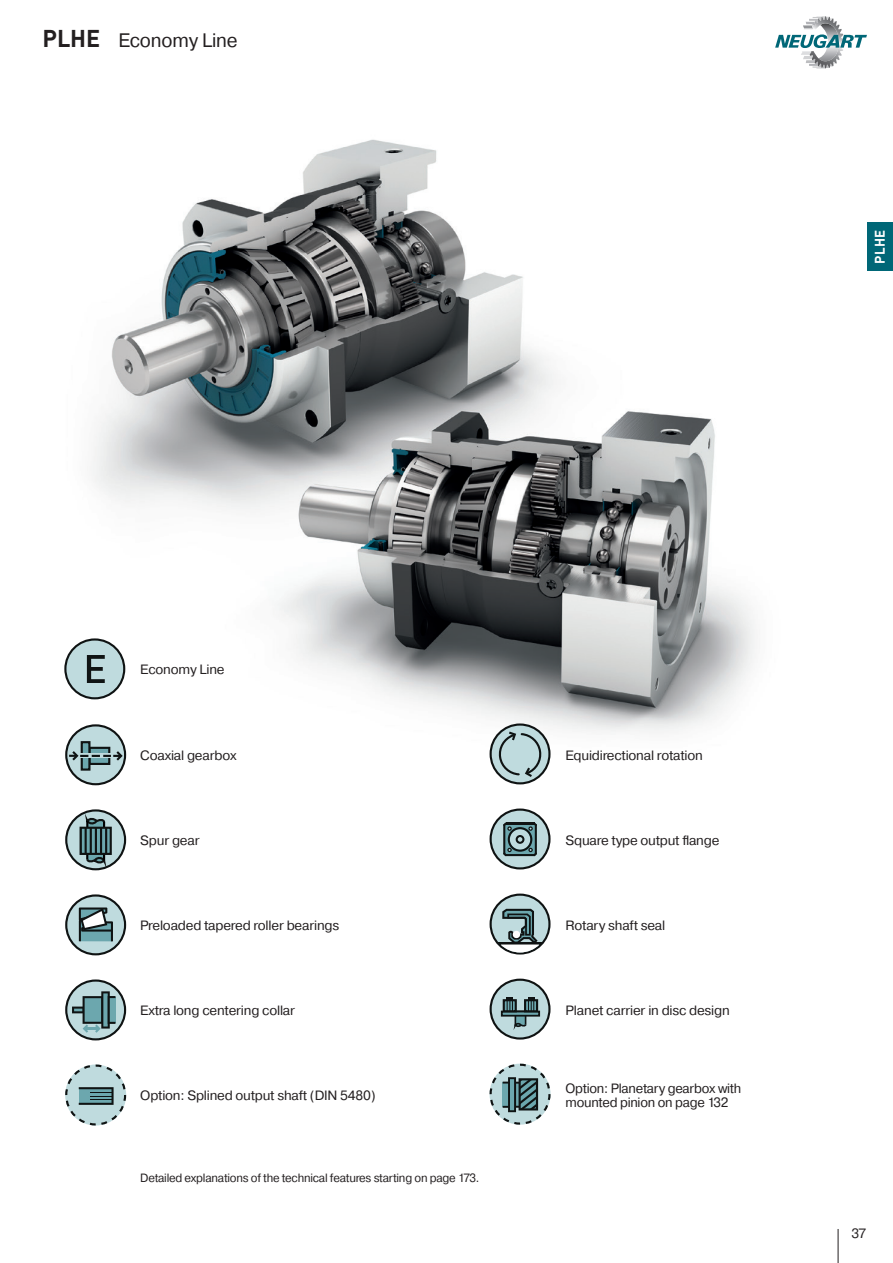
<style>
.page{position:relative;width:893px;height:1263px;background:#fff}
.page>*{position:absolute;margin:0;border:0;box-sizing:border-box;transform-origin:0 0}
.t1{font:19.5px "Pragmatica";letter-spacing:-.01em;color:#231f20}
.t2{font:700 13.8px "DIN Pro";color:#fff;scale:.96 1}
.t3{font:13.5px/14.2px "Pragmatica";letter-spacing:-.015em;color:#231f20}
.t4{font:12px "Pragmatica";letter-spacing:-.02em;color:#231f20;scale:.96 1}
.s1{font-family:"DIN Pro";font-weight:700;font-size:24px}
</style>
<div class="page">
<svg style="left:775px;top:16px;width:92px;height:53px"></svg>
<hr style="left:838px;top:1229px;width:1px;height:34px;background:#231f20">
<img style="left:64px;top:139px;width:691px;height:709px">
<div style="left:867px;top:222px;width:26px;height:49px;background:#006777"></div>
<div style="left:65px;top:639px;width:59px;height:59px;background:#bfdbde;border-radius:50%"></div>
<div style="left:64px;top:638px;width:61px;height:61px;border:2px solid #0f1313;border-radius:50%"></div>
<svg style="left:87px;top:655px;width:18px;height:28px"></svg>
<div style="left:66px;top:725px;width:59px;height:59px;background:#bfdbde;border-radius:50%"></div>
<div style="left:65px;top:724px;width:61px;height:61px;border:2px solid #0f1313;border-radius:50%"></div>
<div style="left:88px;top:747px;width:22px;height:18px;border:2px solid #0f1313"></div>
<div style="left:82px;top:742px;width:7px;height:27px;background:#6ca7ae"></div>
<div style="left:81px;top:741px;width:9px;height:30px;border:2px solid #0f1313"></div>
<svg style="left:69px;top:749px;width:55px;height:14px"></svg>
<svg style="left:491px;top:724px;width:58px;height:59px"></svg>
<div style="left:490px;top:723px;width:60px;height:61px;border:2px solid #0f1313;border-radius:50%"></div>
<svg style="left:499px;top:730px;width:42px;height:48px"></svg>
<svg style="left:66px;top:810px;width:59px;height:59px"></svg>
<div style="left:65px;top:809px;width:61px;height:61px;border:2px solid #0f1313;border-radius:50%"></div>
<svg style="left:81px;top:815px;width:30px;height:51px"></svg>
<div style="left:80px;top:827px;width:32px;height:28px;border:2px solid #0f1313"></div>
<svg style="left:66px;top:895px;width:59px;height:59px"></svg>
<div style="left:65px;top:894px;width:61px;height:61px;border:2px solid #0f1313;border-radius:50%"></div>
<svg style="left:79px;top:907px;width:34px;height:34px"></svg>
<svg style="left:66px;top:980px;width:59px;height:59px"></svg>
<div style="left:65px;top:979px;width:61px;height:61px;border:2px solid #0f1313;border-radius:50%"></div>
<svg style="left:72px;top:991px;width:43px;height:42px"></svg>
<svg style="left:65px;top:1064px;width:61px;height:61px"></svg>
<div style="left:491px;top:809px;width:58px;height:59px;background:#bfdbde;border-radius:50%"></div>
<div style="left:490px;top:808px;width:60px;height:61px;border:2px solid #0f1313;border-radius:50%"></div>
<svg style="left:503px;top:822px;width:34px;height:34px"></svg>
<div style="left:491px;top:895px;width:58px;height:58px;background:#bfdbde;border-radius:50%"></div>
<div style="left:490px;top:893px;width:60px;height:61px;border:2px solid #0f1313;border-radius:50%"></div>
<hr style="left:498px;top:942px;width:44px;height:2px;background:#0f1313">
<svg style="left:501px;top:909px;width:38px;height:43px"></svg>
<div style="left:513px;top:931px;width:7px;height:7px;background:#fff;border-radius:50%"></div>
<div style="left:491px;top:980px;width:58px;height:58px;background:#bfdbde;border-radius:50%"></div>
<div style="left:490px;top:979px;width:60px;height:60px;border:2px solid #0f1313;border-radius:50%"></div>
<svg style="left:515px;top:1010px;width:11px;height:11px"></svg>
<div style="left:501px;top:1011px;width:39px;height:5px;border:2px solid #0f1313"></div>
<div style="left:504px;top:1000px;width:12px;height:11px;background:#6ca7ae"></div>
<div style="left:503px;top:999px;width:14px;height:13px;border:2px solid #0f1313"></div>
<div style="left:525px;top:1000px;width:12px;height:11px;background:#6ca7ae"></div>
<div style="left:524px;top:999px;width:14px;height:13px;border:2px solid #0f1313"></div>
<svg style="left:506px;top:998px;width:7px;height:13px"></svg>
<svg style="left:528px;top:998px;width:7px;height:13px"></svg>
<svg style="left:514px;top:1021px;width:13px;height:8px"></svg>
<svg style="left:490px;top:1064px;width:60px;height:61px"></svg>
<p class="t1" style="left:43px;top:28px;width:197px"><span class="s1">PLHE</span> Economy Line</p>
<p class="t2" style="left:869px;top:264px;width:37px;rotate:-90deg">PLHE</p>
<p class="t3" style="left:140px;top:663px;width:86px">Economy Line</p>
<p class="t3" style="left:140px;top:748px;width:98px">Coaxial gearbox</p>
<p class="t3" style="left:566px;top:748px;width:139px">Equidirectional rotation</p>
<p class="t3" style="left:140px;top:833px;width:61px">Spur gear</p>
<p class="t3" style="left:566px;top:833px;width:155px">Square type output flange</p>
<p class="t3" style="left:140px;top:918px;width:200px">Preloaded tapered roller bearings</p>
<p class="t3" style="left:140px;top:1003px;width:156px">Extra long centering collar</p>
<p class="t3" style="left:140px;top:1088px;width:237px">Option: Splined output shaft (DIN 5480)</p>
<p class="t4" style="left:140px;top:1171px;width:355px">Detailed explanations of the technical features starting on page 173.</p>
<p class="t3" style="left:566px;top:918px;width:101px">Rotary shaft seal</p>
<p class="t3" style="left:566px;top:1003px;width:166px">Planet carrier in disc design</p>
<p class="t3" style="left:566px;top:1081px;width:177px">Option: Planetary gearbox with mounted pinion on page 132</p>
<p class="t3" style="left:851px;top:1227px;width:16px">37</p>
</div>
